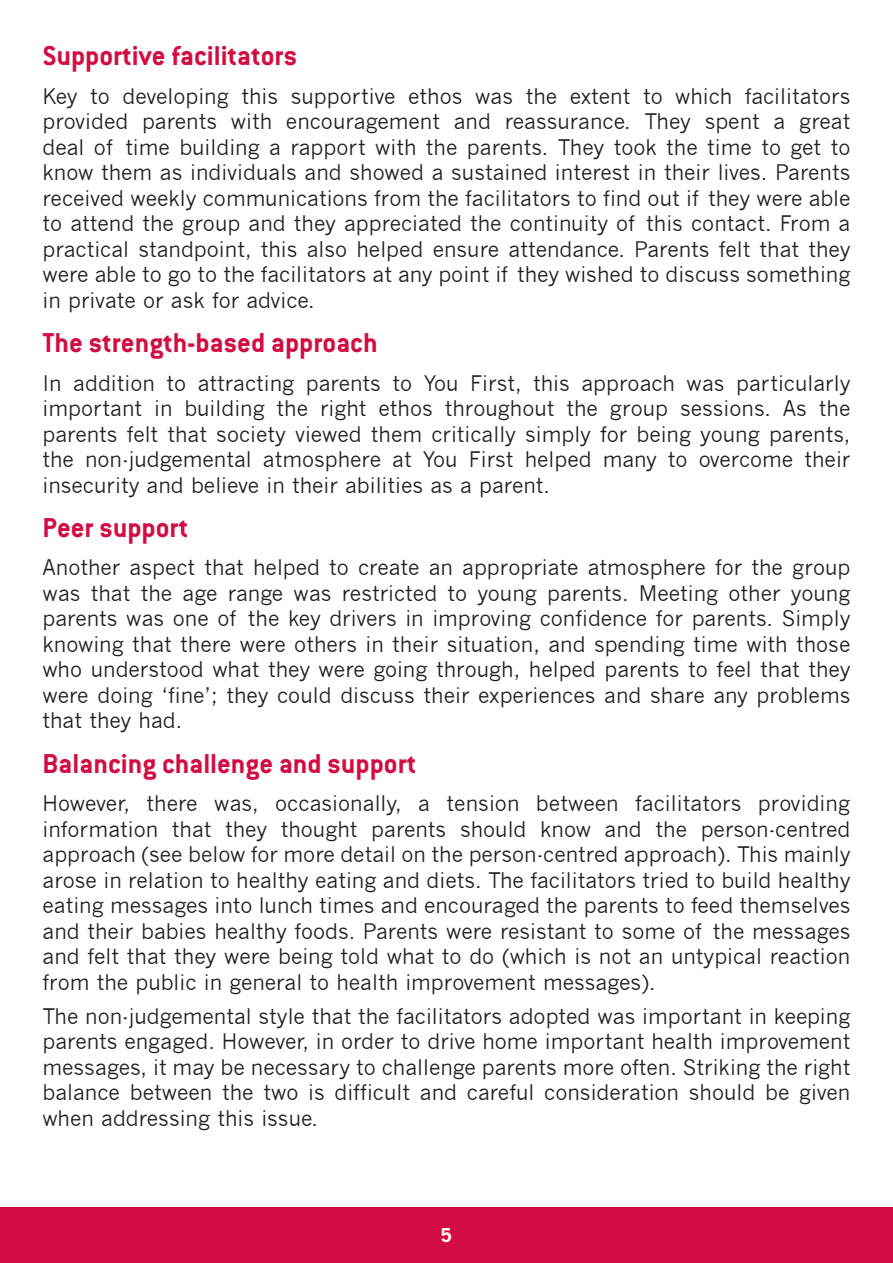
<style>
.page{position:relative;width:893px;height:1263px;background:#fff}
.page>*{position:absolute;margin:0;border:0;box-sizing:border-box;transform-origin:0 0}
.t1{font:700 30px "Conduit OSITC";color:#d20d44}
.t2{font:21px/25.5px "News Gothic";color:#231f20;text-align:justify}
.t3{font:700 18px "News Gothic";color:#fffef4}
</style>
<div class="page">
<div style="left:0;top:1208px;width:893px;height:55px;background:#d20d44"></div>
<h1 class="t1" style="left:43px;top:38px;width:256px">Supportive facilitators</h1>
<p class="t2" style="left:43px;top:83px;width:809px">Key to developing this supportive ethos was the extent to which facilitators provided parents with encouragement and reassurance. They spent a great deal of time building a rapport with the parents. They took the time to get to know them as individuals and showed a sustained interest in their lives. Parents received weekly communications from the facilitators to find out if they were able to attend the group and they appreciated the continuity of this contact. From a practical standpoint, this also helped ensure attendance. Parents felt that they were able to go to the facilitators at any point if they wished to discuss something in private or ask for advice.</p>
<h1 class="t1" style="left:43px;top:325px;width:337px">The strength-based approach</h1>
<p class="t2" style="left:43px;top:370px;width:809px">In addition to attracting parents to You First, this approach was particularly important in building the right ethos throughout the group sessions. As the parents felt that society viewed them critically simply for being young parents, the non-judgemental atmosphere at You First helped many to overcome their insecurity and believe in their abilities as a parent.</p>
<h1 class="t1" style="left:43px;top:509px;width:147px">Peer support</h1>
<p class="t2" style="left:43px;top:555px;width:809px">Another aspect that helped to create an appropriate atmosphere for the group was that the age range was restricted to young parents. Meeting other young parents was one of the key drivers in improving confidence for parents. Simply knowing that there were others in their situation, and spending time with those who understood what they were going through, helped parents to feel that they were doing ‘fine’; they could discuss their experiences and share any problems that they had.</p>
<h1 class="t1" style="left:43px;top:745px;width:375px">Balancing challenge and support</h1>
<p class="t2" style="left:43px;top:791px;width:809px">However, there was, occasionally, a tension between facilitators providing information that they thought parents should know and the person-centred approach (see below for more detail on the person-centred approach). This mainly arose in relation to healthy eating and diets. The facilitators tried to build healthy eating messages into lunch times and encouraged the parents to feed themselves and their babies healthy foods. Parents were resistant to some of the messages and felt that they were being told what to do (which is not an untypical reaction from the public in general to health improvement messages).</p>
<p class="t2" style="left:43px;top:1003px;width:809px">The non-judgemental style that the facilitators adopted was important in keeping parents engaged. However, in order to drive home important health improvement messages, it may be necessary to challenge parents more often. Striking the right balance between the two is difficult and careful consideration should be given when addressing this issue.</p>
<p class="t3" style="left:441px;top:1223px;width:13px">5</p>
</div>
